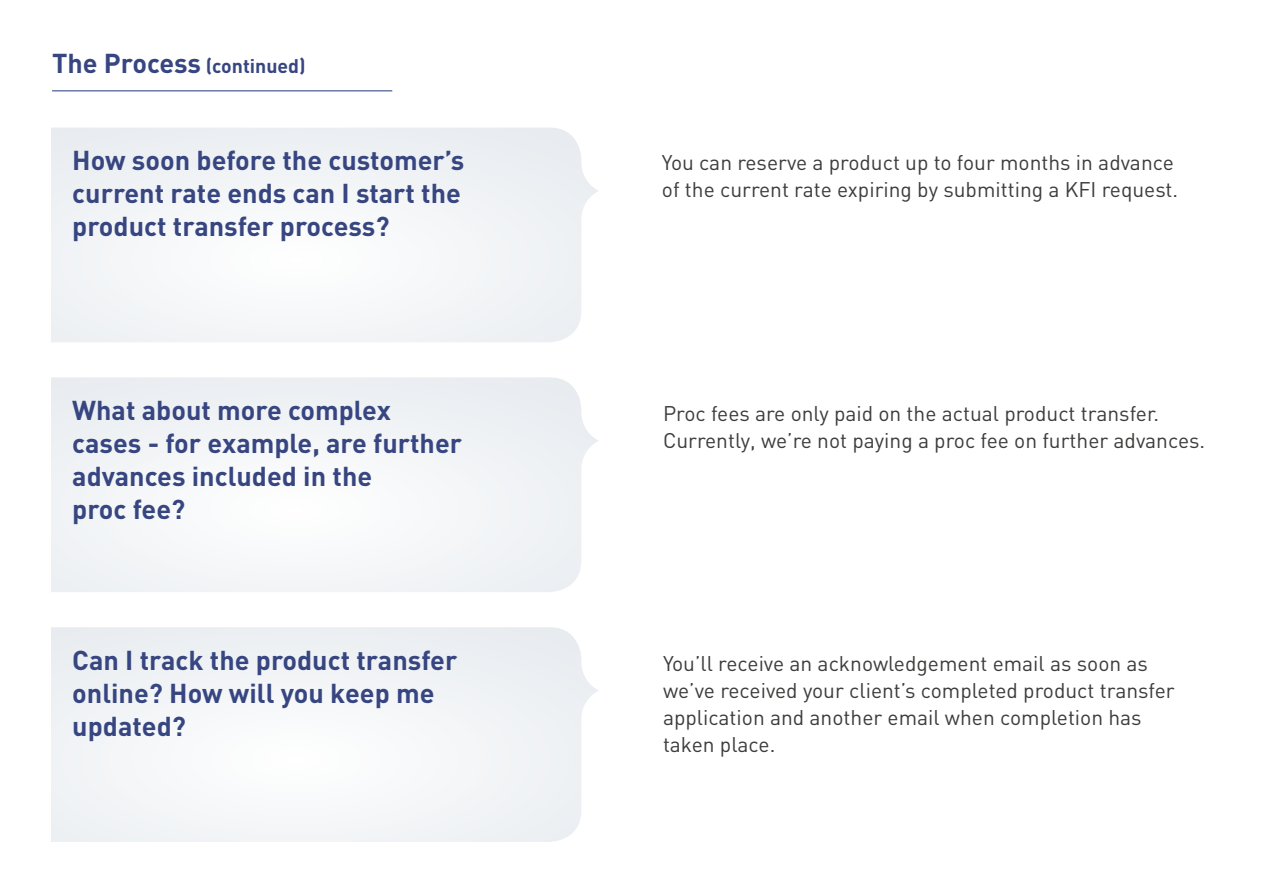
<style>
.page{position:relative;width:1263px;height:893px;background:#fff}
.page>*{position:absolute;margin:0;border:0;box-sizing:border-box;transform-origin:0 0}
.t1{font:700 27px/33px "DIN";color:#374681}
.t2{font:21px/27px "DIN";color:#3c3c3b}
.t3{font:700 19.5px "DIN";color:#374681}
.s1{font-size:27px}
</style>
<div class="page">
<hr style="left:52px;top:90px;width:340px;height:1px;background:#213977">
<svg style="left:51px;top:128px;width:547px;height:214px"></svg>
<svg style="left:51px;top:377px;width:547px;height:215px"></svg>
<svg style="left:51px;top:627px;width:548px;height:215px"></svg>
<p class="t3" style="left:52px;top:54px;width:255px"><span class="s1">The Process</span> (continued)</p>
<p class="t1" style="left:72px;top:143px;width:393px;text-align:justify">How soon before the customer’s current rate ends can I start the product transfer process?</p>
<p class="t2" style="left:662px;top:149px;width:518px">You can reserve a product up to four months in advance of the current rate expiring by submitting a KFI request.</p>
<p class="t1" style="left:72px;top:393px;width:391px">What about more complex cases - for example, are further advances included in the<br>proc fee?</p>
<p class="t1" style="left:72px;top:642px;width:386px">Can I track the product transfer online? How will you keep me updated?</p>
<p class="t2" style="left:663px;top:400px;width:544px">Proc fees are only paid on the actual product transfer.<br>Currently, we’re not paying a proc fee on further advances.</p>
<p class="t2" style="left:663px;top:649px;width:513px">You’ll receive an acknowledgement email as soon as we’ve received your client’s completed product transfer application and another email when completion has taken place.</p>
</div>
